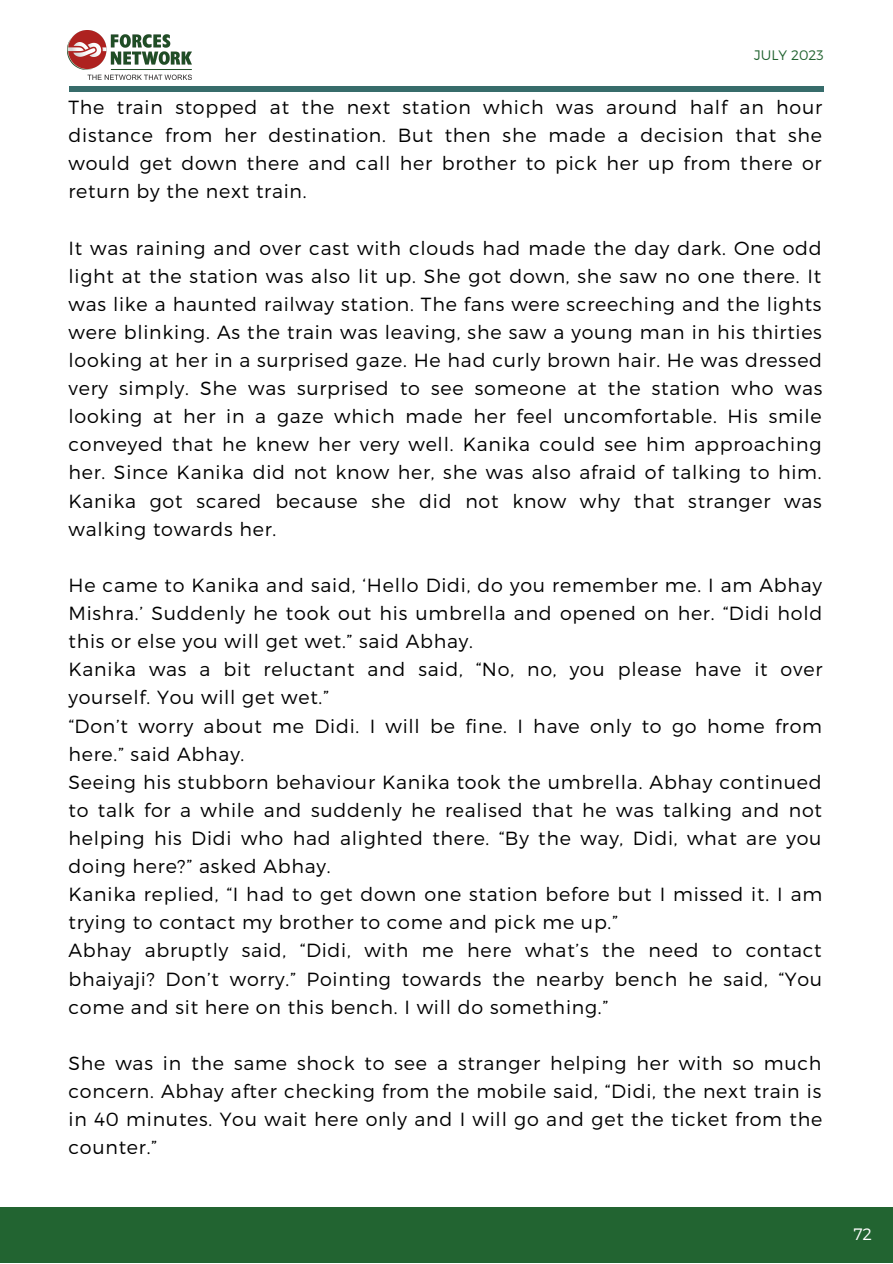
<style>
.page{position:relative;width:893px;height:1264px;background:#fff}
.page>*{position:absolute;margin:0;border:0;box-sizing:border-box;transform-origin:0 0}
.t1{font:300 19.05px/28px "Montserrat";letter-spacing:.04em;color:#000;text-align:justify}
.t2{font:300 16.5px "Montserrat";color:#fff}
.t3{font:300 13.8px "Montserrat";color:#226431}
</style>
<div class="page">
<div style="left:0;top:1206px;width:892px;height:56px;background:#226431"></div>
<img style="left:67px;top:31px;width:124px;height:48px">
<div style="left:69px;top:86px;width:754px;height:6px;background:#376c6b"></div>
<p class="t3" style="left:754px;top:46px;width:71px">JULY 2023</p>
<p class="t1" style="left:68px;top:92px;width:755px">The train stopped at the next station which was around half an hour distance from her destination. But then she made a decision that she would get down there and call her brother to pick her up from there or return by the next train.</p>
<p class="t1" style="left:68px;top:233px;width:755px">It was raining and over cast with clouds had made the day dark. One odd light at the station was also lit up. She got down, she saw no one there. It was like a haunted railway station. The fans were screeching and the lights were blinking. As the train was leaving, she saw a young man in his thirties looking at her in a surprised gaze. He had curly brown hair. He was dressed very simply. She was surprised to see someone at the station who was looking at her in a gaze which made her feel uncomfortable. His smile conveyed that he knew her very well. Kanika could see him approaching her. Since Kanika did not know her, she was also afraid of talking to him.<br>Kanika got scared because she did not know why that stranger was walking towards her.</p>
<p class="t1" style="left:68px;top:570px;width:755px">He came to Kanika and said, ‘Hello Didi, do you remember me. I am Abhay Mishra.’ Suddenly he took out his umbrella and opened on her. “Didi hold this or else you will get wet.” said Abhay.</p>
<p class="t1" style="left:68px;top:654px;width:755px">Kanika was a bit reluctant and said, “No, no, you please have it over yourself. You will get wet.”</p>
<p class="t1" style="left:68px;top:710px;width:755px">“Don’t worry about me Didi. I will be fine. I have only to go home from here.” said Abhay.</p>
<p class="t1" style="left:68px;top:767px;width:755px">Seeing his stubborn behaviour Kanika took the umbrella. Abhay continued to talk for a while and suddenly he realised that he was talking and not helping his Didi who had alighted there. “By the way, Didi, what are you doing here?” asked Abhay.</p>
<p class="t1" style="left:68px;top:879px;width:755px">Kanika replied, “I had to get down one station before but I missed it. I am trying to contact my brother to come and pick me up.”</p>
<p class="t1" style="left:68px;top:935px;width:755px">Abhay abruptly said, “Didi, with me here what’s the need to contact bhaiyaji? Don’t worry.” Pointing towards the nearby bench he said, “You come and sit here on this bench. I will do something.”</p>
<p class="t1" style="left:68px;top:1048px;width:755px">She was in the same shock to see a stranger helping her with so much concern. Abhay after checking from the mobile said, “Didi, the next train is in 40 minutes. You wait here only and I will go and get the ticket from the counter.”</p>
<p class="t2" style="left:853px;top:1223px;width:20px">72</p>
</div>
